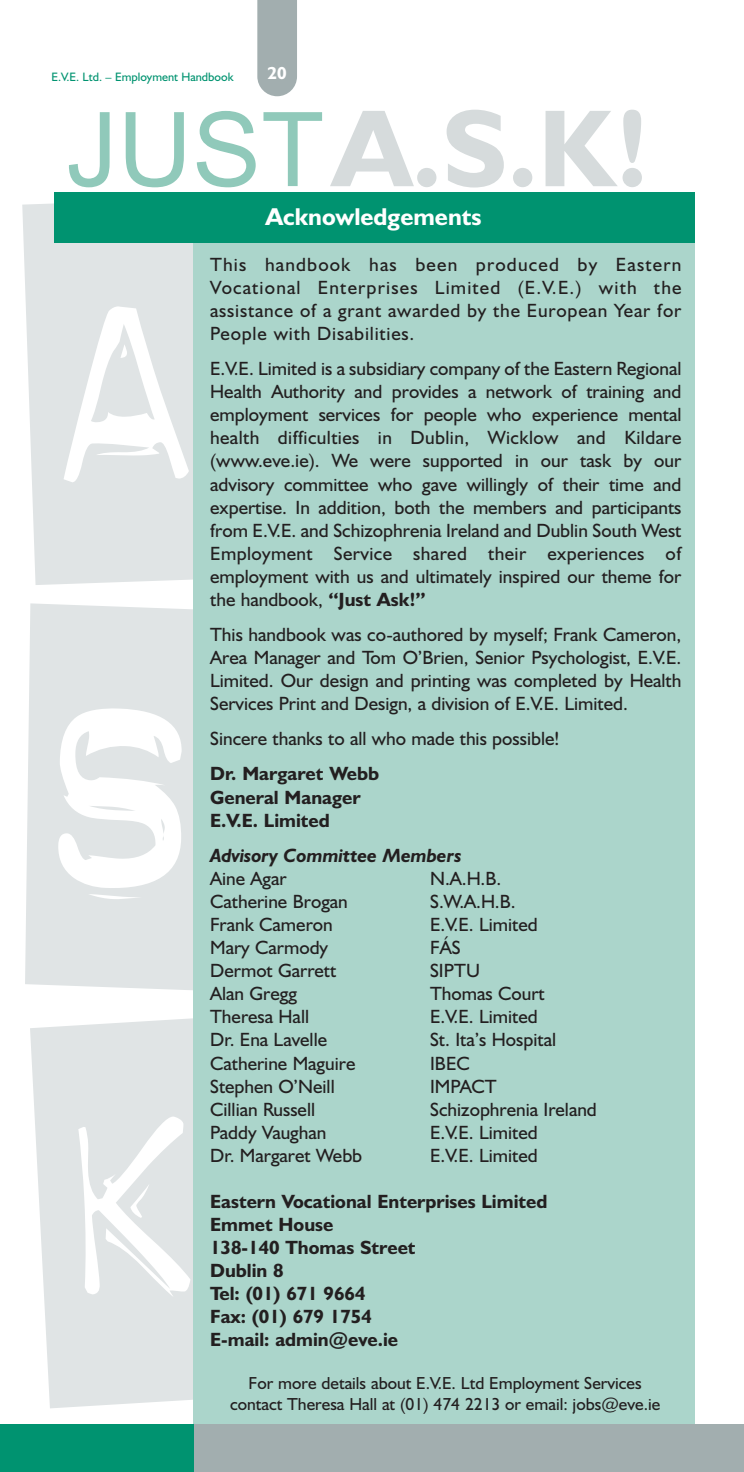
<style>
.page{position:relative;width:744px;height:1472px;background:#fff}
.page>*{position:absolute;margin:0;border:0;box-sizing:border-box;transform-origin:0 0}
.t1{font:700 110.25px "Humanist 521 BT";color:#d6dbdc}
.t2{font:700 24.5px "Humanist 521 BT";color:#fff}
.t3{font:19.25px/23.1px "Humanist 521 BT";color:#231f20;text-align:justify}
.t4{font:700 19.25px/23.1px "Humanist 521 BT";color:#231f20}
.t5{font:italic 700 19.25px "Humanist 521 BT";color:#231f20}
.t6{font:17.5px/21px "Humanist 521 BT";color:#231f20;text-align:center}
.t7{font:700 17.5px "Humanist 521 BT";color:#fff}
.t8{font:12.25px "Humanist 521 BT";color:#009370}
.s1{font-family:"Arial";font-weight:400;font-size:103.25px;color:#90c9ba}
.s2{font-weight:700}
</style>
<div class="page">
<svg style="left:30px;top:1018px;width:163px;height:390px;fill:#e0e4e5"></svg>
<svg style="left:22px;top:203px;width:171px;height:382px;fill:#e0e4e5"></svg>
<svg style="left:25px;top:603px;width:168px;height:387px;fill:#e0e4e5"></svg>
<div style="left:193px;top:194px;width:501px;height:1236px;background:#abd5cb"></div>
<div style="left:0;top:1424px;width:231px;height:48px;background:#009370"></div>
<div style="left:194px;top:1424px;width:550px;height:48px;background:#a2aeaf"></div>
<div style="left:257px;top:0;width:40px;height:96px;background:#a2aeaf"></div>
<div style="left:54px;top:192px;width:640px;height:51px;background:#009370"></div>
<p class="t8" style="left:51px;top:72px;width:184px">E.V.E. Ltd. – Employment Handbook</p>
<p class="t7" style="left:268px;top:66px;width:21px">20</p>
<h1 class="t1" style="left:66px;top:107px;width:585px"><span class="s1">JUST</span>A.S.K!</h1>
<p class="t2" style="left:265px;top:208px;width:218px">Acknowledgements</p>
<p class="t3" style="left:210px;top:255px;width:473px">This handbook has been produced by Eastern Vocational Enterprises Limited (E.V.E.) with the assistance of a grant awarded by the European Year for People with Disabilities.</p>
<p class="t3" style="left:210px;top:360px;width:473px">E.V.E. Limited is a subsidiary company of the Eastern Regional Health Authority and provides a network of training and employment services for people who experience mental health difficulties in Dublin, Wicklow and Kildare (www.eve.ie). We were supported in our task by our advisory committee who gave willingly of their time and expertise. In addition, both the members and participants from E.V.E. and Schizophrenia Ireland and Dublin South West Employment Service shared their experiences of employment with us and ultimately inspired our theme for the handbook, <span class="s2">“Just Ask!”</span></p>
<p class="t3" style="left:210px;top:626px;width:473px">This handbook was co-authored by myself; Frank Cameron, Area Manager and Tom O’Brien, Senior Psychologist, E.V.E.<br>Limited. Our design and printing was completed by Health Services Print and Design, a division of E.V.E. Limited.</p>
<p class="t3" style="left:210px;top:730px;width:351px">Sincere thanks to all who made this possible!</p>
<p class="t4" style="left:210px;top:764px;width:170px">Dr. Margaret Webb<br>General Manager<br>E.V.E. Limited</p>
<p class="t5" style="left:210px;top:848px;width:253px">Advisory Committee Members</p>
<p class="t3" style="left:210px;top:869px;width:78px">Aine Agar</p>
<p class="t3" style="left:430px;top:869px;width:73px">N.A.H.B.</p>
<p class="t3" style="left:210px;top:892px;width:139px">Catherine Brogan</p>
<p class="t3" style="left:430px;top:892px;width:87px">S.W.A.H.B.</p>
<p class="t3" style="left:210px;top:916px;width:124px">Frank Cameron</p>
<p class="t3" style="left:430px;top:916px;width:109px">E.V.E. Limited</p>
<p class="t3" style="left:210px;top:939px;width:120px">Mary Carmody</p>
<p class="t3" style="left:430px;top:939px;width:32px">FÁS</p>
<p class="t3" style="left:210px;top:962px;width:128px">Dermot Garrett</p>
<p class="t3" style="left:430px;top:962px;width:51px">SIPTU</p>
<p class="t3" style="left:210px;top:985px;width:88px">Alan Gregg</p>
<p class="t3" style="left:430px;top:985px;width:116px">Thomas Court</p>
<p class="t3" style="left:210px;top:1008px;width:100px">Theresa Hall</p>
<p class="t3" style="left:430px;top:1008px;width:109px">E.V.E. Limited</p>
<p class="t3" style="left:210px;top:1031px;width:118px">Dr. Ena Lavelle</p>
<p class="t3" style="left:430px;top:1031px;width:127px">St. Ita’s Hospital</p>
<p class="t3" style="left:210px;top:1054px;width:147px">Catherine Maguire</p>
<p class="t3" style="left:430px;top:1054px;width:41px">IBEC</p>
<p class="t3" style="left:210px;top:1077px;width:126px">Stephen O’Neill</p>
<p class="t3" style="left:430px;top:1077px;width:68px">IMPACT</p>
<p class="t3" style="left:210px;top:1100px;width:106px">Cillian Russell</p>
<p class="t3" style="left:430px;top:1100px;width:168px">Schizophrenia Ireland</p>
<p class="t3" style="left:210px;top:1123px;width:118px">Paddy Vaughan</p>
<p class="t3" style="left:430px;top:1123px;width:109px">E.V.E. Limited</p>
<p class="t3" style="left:210px;top:1147px;width:154px">Dr. Margaret Webb</p>
<p class="t3" style="left:430px;top:1147px;width:109px">E.V.E. Limited</p>
<p class="t4" style="left:210px;top:1191px;width:339px">Eastern Vocational Enterprises Limited<br>Emmet House<br>138-140 Thomas Street<br>Dublin 8<br>Tel: (01) 671 9664<br>Fax: (01) 679 1754<br>E-mail: admin@eve.ie</p>
<p class="t6" style="left:230px;top:1374px;width:432px">For more details about E.V.E. Ltd Employment Services contact Theresa Hall at (01) 474 2213 or email: jobs@eve.ie</p>
</div>
